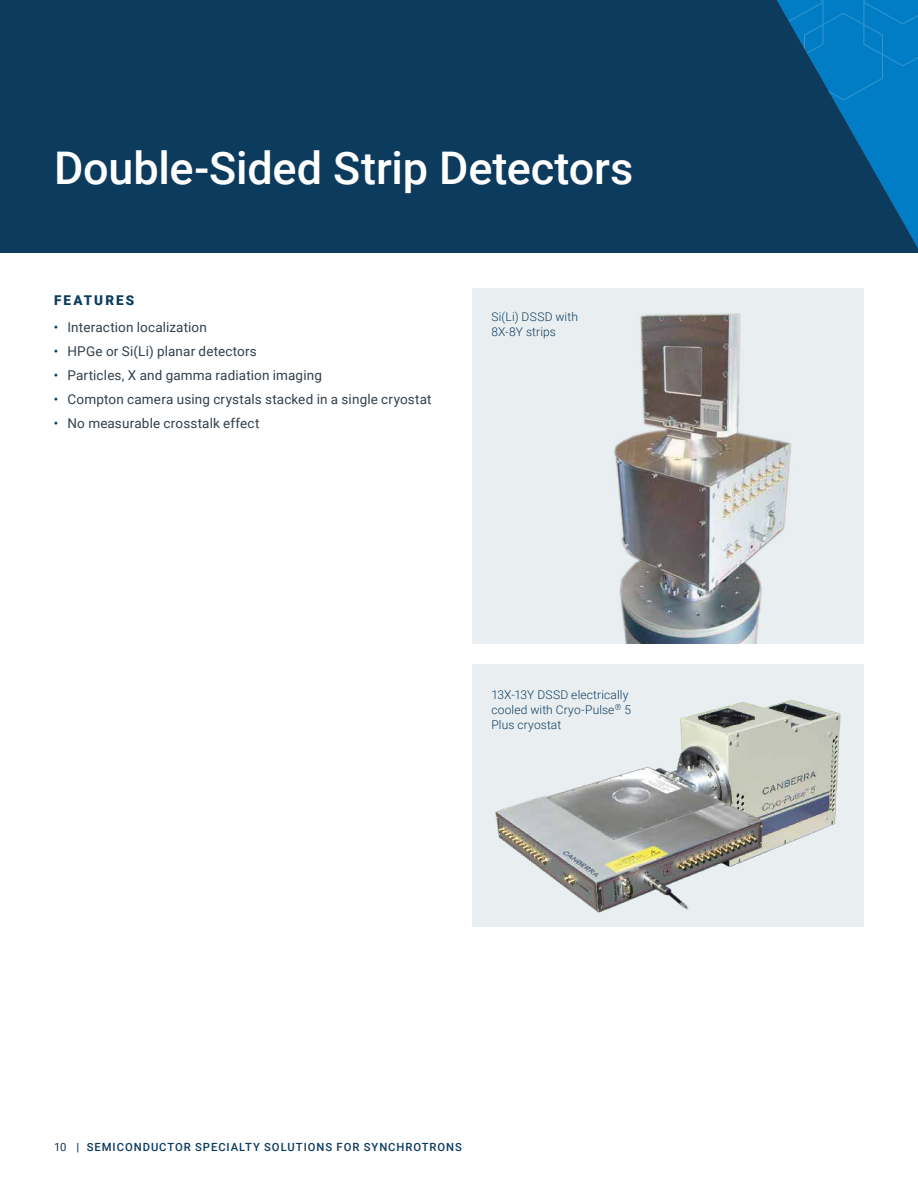
<style>
.page{position:relative;width:918px;height:1188px;background:#fff}
.page>*{position:absolute;margin:0;border:0;box-sizing:border-box;transform-origin:0 0}
.t1{font:500 45px "Roboto";letter-spacing:-.005em;color:#fff}
.t2{font:13.5px "Roboto";letter-spacing:.01em;color:#333f49}
.t3{font:900 13.5px "Roboto";letter-spacing:.15em;color:#0c3b5d}
.t4{font:300 12px/15px "Roboto";letter-spacing:.01em;color:#0c3b5d}
.t5{font:500 11.25px "Roboto";letter-spacing:.085em;color:#0c3b5d}
.s1{color:#0c3b5d}
.s2{font-weight:400}
</style>
<div class="page">
<div style="left:0;top:0;width:918px;height:252px;background:#0c3b5d"></div>
<svg style="left:776px;top:0;width:142px;height:248px"></svg>
<div style="left:472px;top:288px;width:392px;height:355px;background:#e9eff1"></div>
<img style="left:614px;top:313px;width:177px;height:330px">
<div style="left:472px;top:664px;width:392px;height:263px;background:#e9eff1"></div>
<img style="left:496px;top:700px;width:345px;height:212px">
<h1 class="t1" style="left:54px;top:136px;width:581px">Double-Sided Strip Detectors</h1>
<p class="t3" style="left:54px;top:291px;width:81px">FEATURES</p>
<p class="t2" style="left:54px;top:318px;width:154px"><span class="s1">•</span> Interaction localization</p>
<p class="t2" style="left:54px;top:342px;width:204px"><span class="s1">•</span> HPGe or Si(Li) planar detectors</p>
<p class="t2" style="left:54px;top:366px;width:269px"><span class="s1">•</span> Particles, X and gamma radiation imaging</p>
<p class="t2" style="left:54px;top:390px;width:379px"><span class="s1">•</span> Compton camera using crystals stacked in a single cryostat</p>
<p class="t2" style="left:54px;top:414px;width:207px"><span class="s1">•</span> No measurable crosstalk effect</p>
<p class="t4" style="left:491px;top:308px;width:88px">Si(Li) DSSD with<br>8X-8Y strips</p>
<p class="t4" style="left:491px;top:687px;width:141px">13X-13Y DSSD electrically cooled with Cryo-Pulse<sup>®</sup> 5<br>Plus cryostat</p>
<p class="t5" style="left:54px;top:1139px;width:410px"><span class="s2">10</span> | SEMICONDUCTOR SPECIALTY SOLUTIONS FOR SYNCHROTRONS</p>
</div>
